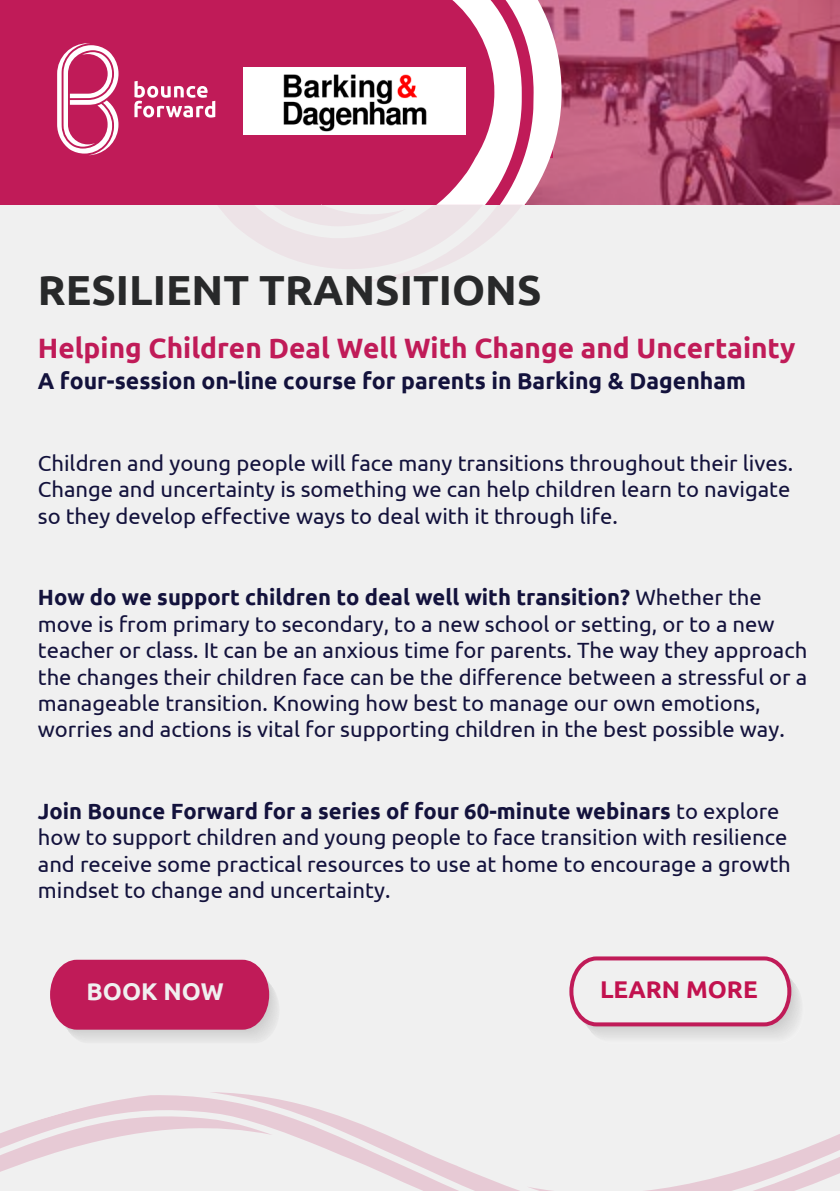
<style>
.page{position:relative;width:840px;height:1191px;background:#fff}
.page>*{position:absolute;margin:0;border:0;box-sizing:border-box;transform-origin:0 0}
.t1{font:700 42px "Ubuntu";color:#28292a}
.t2{font:700 28px "Ubuntu";color:#c01b58}
.t3{font:700 24.2px "Ubuntu";color:#c2124f}
.t4{font:700 24.2px "Ubuntu";color:#f0f0f0}
.t5{font:700 23px "Ubuntu";color:#13123c}
.t6{font:22px/26.4px "Ubuntu";color:#13123c}
.s1{font-weight:700}
</style>
<div class="page">
<div style="left:0;top:0;width:839px;height:1191px;background:#f0f0f0"></div>
<div style="left:0;top:0;width:839px;height:204px;background:#c01b58"></div>
<svg style="left:57px;top:43px;width:62px;height:112px"></svg>
<svg style="left:134px;top:81px;width:81px;height:37px"></svg>
<img style="left:561px;top:0;width:278px;height:204px">
<svg style="left:50px;top:959px;width:228px;height:82px"></svg>
<svg style="left:569px;top:956px;width:231px;height:82px"></svg>
<svg style="left:321px;top:0;width:240px;height:204px"></svg>
<svg style="left:199px;top:204px;width:360px;height:77px"></svg>
<svg style="left:0;top:1095px;width:209px;height:77px"></svg>
<svg style="left:209px;top:1092px;width:630px;height:99px"></svg>
<img style="left:244px;top:68px;width:221px;height:66px">
<h1 class="t1" style="left:38px;top:265px;width:505px">RESILIENT TRANSITIONS</h1>
<p class="t2" style="left:38px;top:331px;width:758px">Helping Children Deal Well With Change and Uncertainty</p>
<p class="t5" style="left:38px;top:367px;width:709px">A four-session on-line course for parents in Barking &amp; Dagenham</p>
<p class="t6" style="left:38px;top:449px;width:756px">Children and young people will face many transitions throughout their lives.<br>Change and uncertainty is something we can help children learn to navigate so they develop effective ways to deal with it through life.</p>
<p class="t6" style="left:38px;top:583px;width:770px"><span class="s1">How do we support children to deal well with transition?</span> Whether the move is from primary to secondary, to a new school or setting, or to a new teacher or class. It can be an anxious time for parents. The way they approach the changes their children face can be the difference between a stressful or a manageable transition. Knowing how best to manage our own emotions, worries and actions is vital for supporting children in the best possible way.</p>
<p class="t6" style="left:38px;top:797px;width:754px"><span class="s1">Join Bounce Forward for a series of four 60-minute webinars</span> to explore how to support children and young people to face transition with resilience and receive some practical resources to use at home to encourage a growth mindset to change and uncertainty.</p>
<p class="t4" style="left:87px;top:976px;width:138px">BOOK NOW</p>
<p class="t3" style="left:599px;top:974px;width:159px">LEARN MORE</p>
</div>
